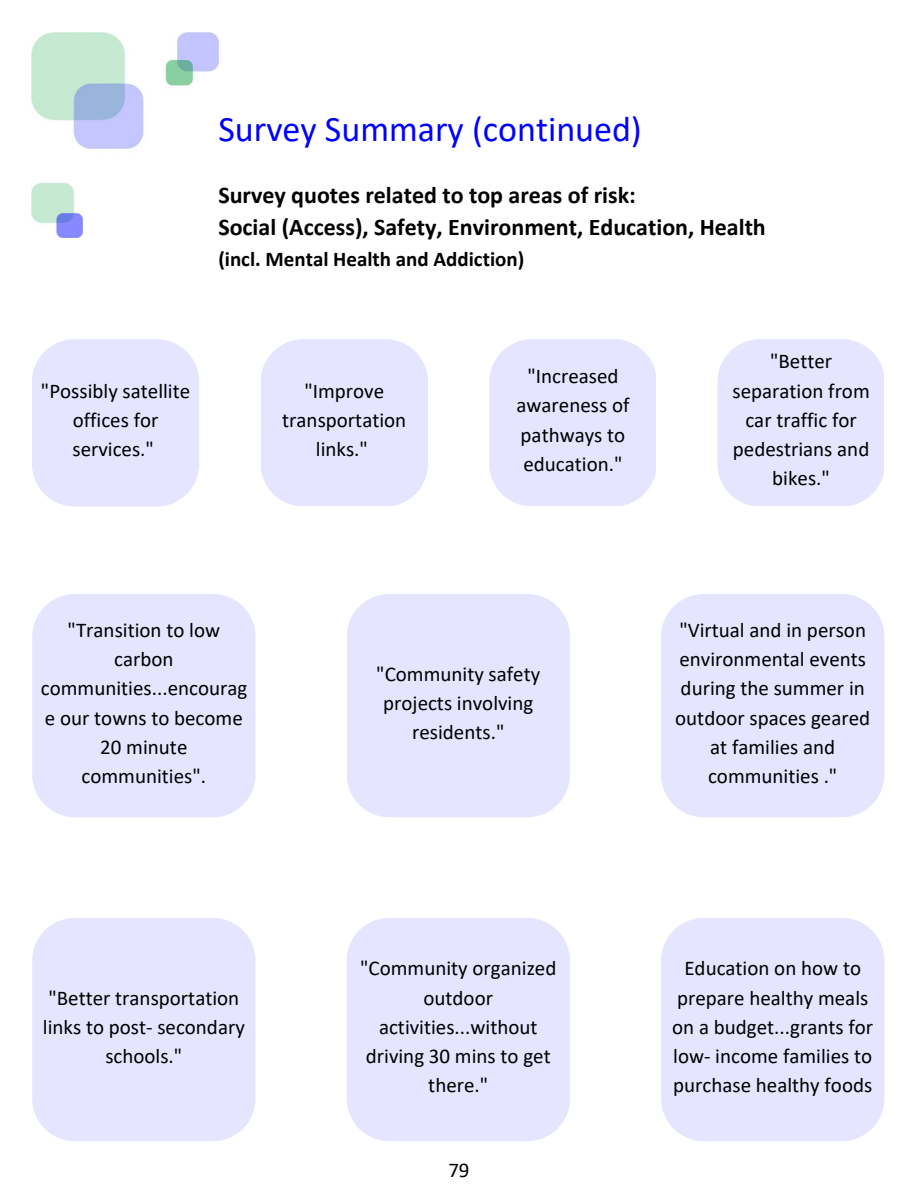
<style>
.page{position:relative;width:918px;height:1188px;background:#fff}
.page>*{position:absolute;margin:0;border:0;box-sizing:border-box;transform-origin:0 0}
.t1{font:36px "Calibri";color:#00f}
.t2{font:700 24px "Calibri";color:#000}
.t3{font:21px/29.2px "Calibri";color:#000;text-align:center}
.t4{font:700 21px "Calibri";color:#000}
</style>
<div class="page">
<img style="left:32px;top:33px;width:187px;height:204px">
<div style="left:661px;top:918px;width:223px;height:223px;background:#e5e5ff"></div>
<div style="left:261px;top:339px;width:167px;height:167px;background:#e5e5ff"></div>
<div style="left:32px;top:339px;width:167px;height:167px;background:#e5e5ff;border-radius:43px"></div>
<div style="left:347px;top:594px;width:223px;height:223px;background:#e5e5ff;border-radius:43px"></div>
<div style="left:717px;top:339px;width:167px;height:167px;background:#e5e5ff"></div>
<div style="left:489px;top:339px;width:167px;height:167px;background:#e5e5ff"></div>
<div style="left:347px;top:918px;width:223px;height:223px;background:#e5e5ff"></div>
<div style="left:32px;top:918px;width:224px;height:223px;background:#e5e5ff"></div>
<div style="left:661px;top:594px;width:223px;height:223px;background:#e5e5ff"></div>
<div style="left:32px;top:594px;width:224px;height:223px;background:#e5e5ff"></div>
<p class="t1" style="left:218px;top:114px;width:425px">Survey Summary (continued)</p>
<p class="t2" style="left:218px;top:185px;width:419px">Survey quotes related to top areas of risk:</p>
<p class="t2" style="left:218px;top:217px;width:549px">Social (Access), Safety, Environment, Education, Health</p>
<p class="t4" style="left:218px;top:250px;width:307px">(incl. Mental Health and Addiction)</p>
<p class="t3" style="left:41px;top:378px;width:151px">"Possibly satellite offices for services."</p>
<p class="t3" style="left:282px;top:378px;width:126px">"Improve transportation links."</p>
<p class="t3" style="left:517px;top:363px;width:114px">"Increased awareness of pathways to education."</p>
<p class="t3" style="left:732px;top:349px;width:139px">"Better separation from car traffic for pedestrians and bikes."</p>
<p class="t3" style="left:41px;top:617px;width:208px">"Transition to low carbon communities...encourag e our towns to become<br>20 minute communities".</p>
<p class="t3" style="left:43px;top:985px;width:204px">"Better transportation links to post- secondary schools."</p>
<p class="t3" style="left:376px;top:661px;width:165px">"Community safety projects involving residents."</p>
<p class="t3" style="left:360px;top:955px;width:198px">"Community organized outdoor activities...without driving 30 mins to get there."</p>
<p class="t3" style="left:448px;top:1157px;width:23px">79</p>
<p class="t3" style="left:675px;top:617px;width:197px">"Virtual and in person environmental events during the summer in outdoor spaces geared at families and communities ."</p>
<p class="t3" style="left:672px;top:955px;width:203px">Education on how to prepare healthy meals on a budget...grants for low- income families to purchase healthy foods</p>
</div>
